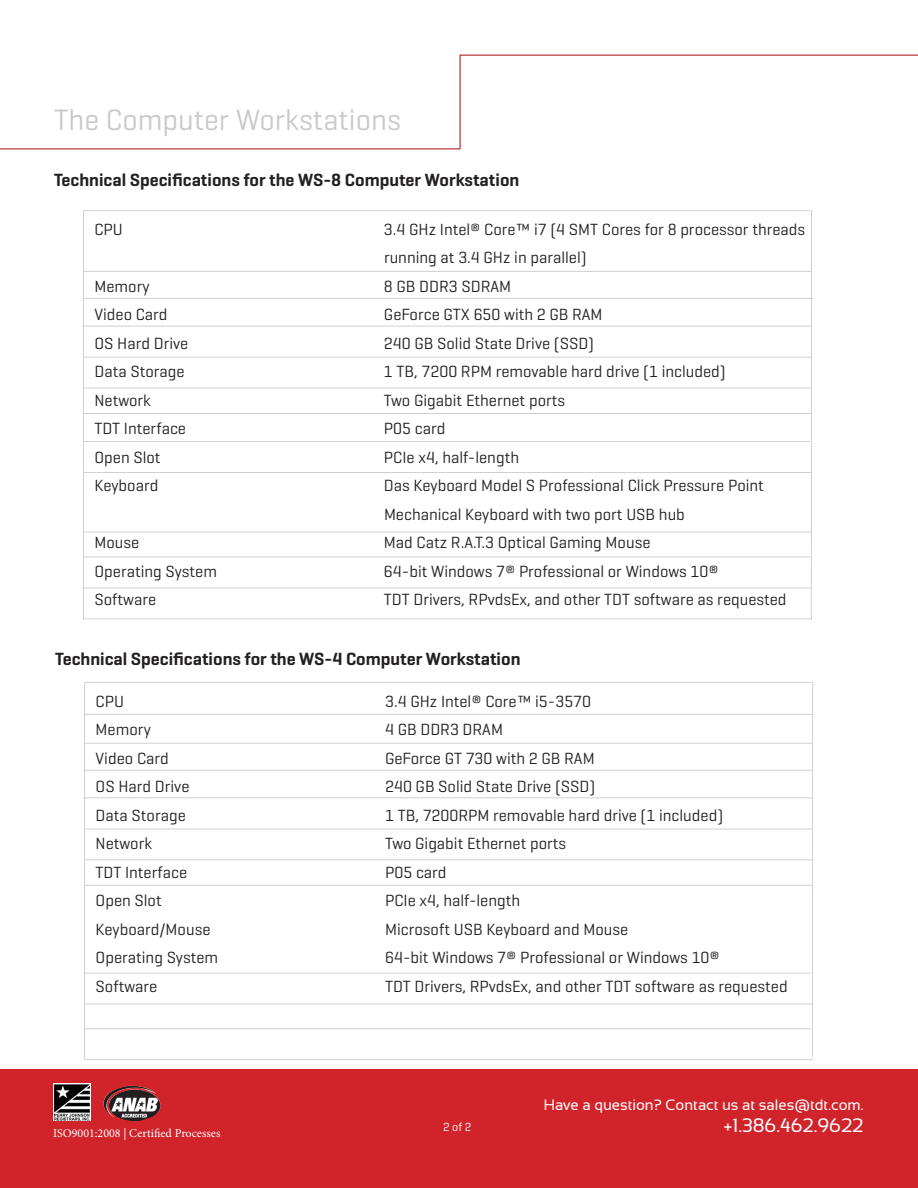
<style>
.page{position:relative;width:918px;height:1188px;background:#fff}
.page>*{position:absolute;margin:0;border:0;box-sizing:border-box;transform-origin:0 0}
.t1{font:30px "Geogrotesque";color:#cac9c8}
.t2{font:19.5px "Sansation";color:#fff}
.t3{font:600 18px "Geogrotesque";color:#231f20}
.t4{font:16.5px/28.5px "Geogrotesque";color:#231f20}
.t5{font:15px "Sansation";color:#fff}
.t6{font:12px "Minion Pro";color:#fff}
.t7{font:12px "Geogrotesque";color:#fff}
</style>
<div class="page">
<hr style="left:460px;top:55px;width:1px;height:93px;background:#b22222">
<hr style="left:0;top:148px;width:460px;height:1px;background:#b22222">
<hr style="left:460px;top:55px;width:458px;height:1px;background:#b22222">
<hr style="left:811px;top:210px;width:1px;height:409px;background:#cac9c8">
<hr style="left:83px;top:211px;width:1px;height:408px;background:#cac9c8">
<hr style="left:83px;top:557px;width:727px;height:1px;background:#cac9c8">
<hr style="left:83px;top:210px;width:727px;height:1px;background:#cac9c8">
<hr style="left:82px;top:326px;width:729px;height:1px;background:#cac9c8">
<hr style="left:85px;top:298px;width:728px;height:1px;background:#cac9c8">
<hr style="left:84px;top:441px;width:726px;height:1px;background:#cac9c8">
<hr style="left:84px;top:357px;width:727px;height:1px;background:#cac9c8">
<hr style="left:83px;top:618px;width:729px;height:1px;background:#cac9c8">
<hr style="left:84px;top:532px;width:728px;height:1px;background:#cac9c8">
<div style="left:0;top:1070px;width:918px;height:118px;background:#d1232a"></div>
<img style="left:53px;top:1084px;width:37px;height:37px">
<img style="left:104px;top:1086px;width:57px;height:35px">
<hr style="left:84px;top:472px;width:727px;height:1px;background:#cac9c8">
<hr style="left:84px;top:413px;width:727px;height:1px;background:#cac9c8">
<hr style="left:84px;top:388px;width:727px;height:1px;background:#cac9c8">
<hr style="left:83px;top:271px;width:729px;height:1px;background:#cac9c8">
<hr style="left:83px;top:588px;width:729px;height:1px;background:#cac9c8">
<hr style="left:812px;top:682px;width:1px;height:375px;background:#cac9c8">
<hr style="left:84px;top:683px;width:1px;height:376px;background:#cac9c8">
<hr style="left:84px;top:1028px;width:727px;height:1px;background:#cac9c8">
<hr style="left:84px;top:682px;width:727px;height:1px;background:#cac9c8">
<hr style="left:83px;top:798px;width:729px;height:1px;background:#cac9c8">
<hr style="left:84px;top:770px;width:729px;height:1px;background:#cac9c8">
<hr style="left:84px;top:973px;width:727px;height:1px;background:#cac9c8">
<hr style="left:85px;top:829px;width:727px;height:1px;background:#cac9c8">
<hr style="left:84px;top:714px;width:729px;height:1px;background:#cac9c8">
<hr style="left:85px;top:1004px;width:728px;height:1px;background:#cac9c8">
<hr style="left:85px;top:885px;width:727px;height:1px;background:#cac9c8">
<hr style="left:85px;top:859px;width:727px;height:1px;background:#cac9c8">
<hr style="left:84px;top:743px;width:729px;height:1px;background:#cac9c8">
<hr style="left:84px;top:1059px;width:729px;height:1px;background:#cac9c8">
<p class="t1" style="left:54px;top:101px;width:348px">The Computer Workstations</p>
<p class="t3" style="left:54px;top:169px;width:467px">Technical Specifications for the WS-8 Computer Workstation</p>
<p class="t4" style="left:94px;top:214px;width:30px">CPU</p>
<p class="t4" style="left:384px;top:214px;width:423px">3.4 GHz Intel® Core™ i7 (4 SMT Cores for 8 processor threads running at 3.4 GHz in parallel)</p>
<p class="t4" style="left:94px;top:271px;width:57px">Memory</p>
<p class="t4" style="left:384px;top:271px;width:129px">8 GB DDR3 SDRAM</p>
<p class="t4" style="left:94px;top:300px;width:75px">Video Card</p>
<p class="t4" style="left:384px;top:300px;width:220px">GeForce GTX 650 with 2 GB RAM</p>
<p class="t4" style="left:94px;top:328px;width:95px">OS Hard Drive</p>
<p class="t4" style="left:384px;top:328px;width:212px">240 GB Solid State Drive (SSD)</p>
<p class="t4" style="left:94px;top:357px;width:92px">Data Storage</p>
<p class="t4" style="left:384px;top:357px;width:343px">1 TB, 7200 RPM removable hard drive (1 included)</p>
<p class="t4" style="left:94px;top:385px;width:58px">Network</p>
<p class="t4" style="left:384px;top:385px;width:183px">Two Gigabit Ethernet ports</p>
<p class="t4" style="left:94px;top:414px;width:93px">TDT Interface</p>
<p class="t4" style="left:384px;top:414px;width:63px">P05 card</p>
<p class="t4" style="left:94px;top:442px;width:68px">Open Slot</p>
<p class="t4" style="left:384px;top:442px;width:137px">PCIe x4, half-length</p>
<p class="t4" style="left:94px;top:471px;width:65px">Keyboard</p>
<p class="t4" style="left:384px;top:471px;width:382px">Das Keyboard Model S Professional Click Pressure Point<br>Mechanical Keyboard with two port USB hub</p>
<p class="t4" style="left:94px;top:528px;width:46px">Mouse</p>
<p class="t4" style="left:384px;top:528px;width:268px">Mad Catz R.A.T.3 Optical Gaming Mouse</p>
<p class="t4" style="left:94px;top:556px;width:124px">Operating System</p>
<p class="t4" style="left:384px;top:556px;width:336px">64-bit Windows 7® Professional or Windows 10®</p>
<p class="t4" style="left:94px;top:585px;width:63px">Software</p>
<p class="t4" style="left:384px;top:585px;width:404px">TDT Drivers, RPvdsEx, and other TDT software as requested</p>
<p class="t3" style="left:55px;top:648px;width:467px">Technical Specifications for the WS-4 Computer Workstation</p>
<p class="t4" style="left:96px;top:686px;width:30px">CPU</p>
<p class="t4" style="left:385px;top:686px;width:208px">3.4 GHz Intel® Core™ i5-3570</p>
<p class="t4" style="left:96px;top:715px;width:57px">Memory</p>
<p class="t4" style="left:385px;top:715px;width:119px">4 GB DDR3 DRAM</p>
<p class="t4" style="left:96px;top:743px;width:75px">Video Card</p>
<p class="t4" style="left:385px;top:743px;width:211px">GeForce GT 730 with 2 GB RAM</p>
<p class="t4" style="left:96px;top:772px;width:95px">OS Hard Drive</p>
<p class="t4" style="left:385px;top:772px;width:212px">240 GB Solid State Drive (SSD)</p>
<p class="t4" style="left:96px;top:800px;width:92px">Data Storage</p>
<p class="t4" style="left:385px;top:800px;width:340px">1 TB, 7200RPM removable hard drive (1 included)</p>
<p class="t4" style="left:96px;top:829px;width:58px">Network</p>
<p class="t4" style="left:385px;top:829px;width:183px">Two Gigabit Ethernet ports</p>
<p class="t4" style="left:96px;top:857px;width:93px">TDT Interface</p>
<p class="t4" style="left:385px;top:857px;width:63px">P05 card</p>
<p class="t4" style="left:96px;top:886px;width:68px">Open Slot</p>
<p class="t4" style="left:385px;top:886px;width:137px">PCIe x4, half-length</p>
<p class="t4" style="left:96px;top:914px;width:116px">Keyboard/Mouse</p>
<p class="t4" style="left:385px;top:914px;width:245px">Microsoft USB Keyboard and Mouse</p>
<p class="t4" style="left:96px;top:943px;width:124px">Operating System</p>
<p class="t4" style="left:385px;top:943px;width:336px">64-bit Windows 7® Professional or Windows 10®</p>
<p class="t4" style="left:96px;top:971px;width:63px">Software</p>
<p class="t4" style="left:385px;top:971px;width:404px">TDT Drivers, RPvdsEx, and other TDT software as requested</p>
<p class="t6" style="left:53px;top:1125px;width:169px">ISO9001:2008 | Certified Processes</p>
<p class="t7" style="left:443px;top:1119px;width:30px">2 of 2</p>
<p class="t5" style="left:544px;top:1096px;width:321px">Have a question? Contact us at sales@tdt.com.</p>
<p class="t2" style="left:723px;top:1115px;width:142px">+1.386.462.9622</p>
</div>
